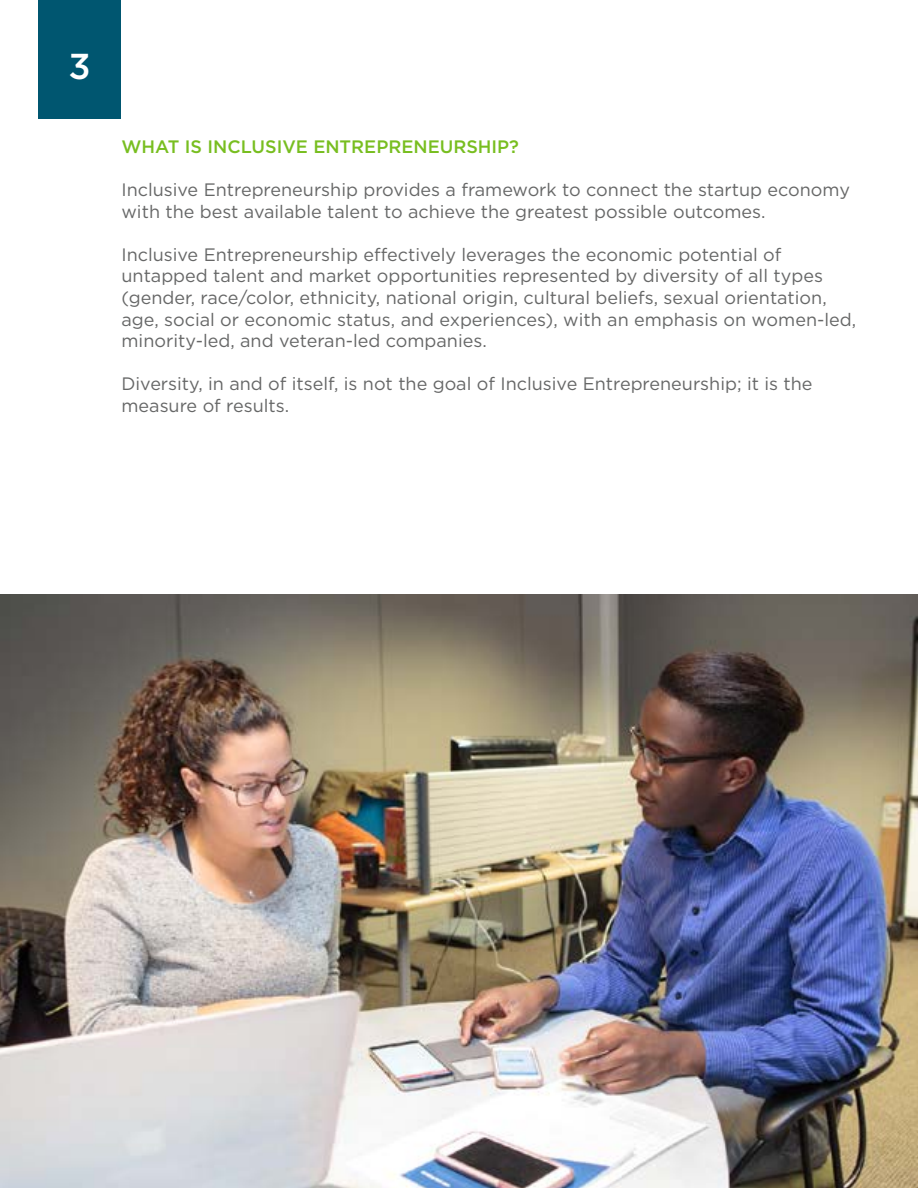
<style>
.page{position:relative;width:918px;height:1188px;background:#fff}
.page>*{position:absolute;margin:0;border:0;box-sizing:border-box;transform-origin:0 0}
.t1{font:500 36px "Gotham";color:#fff}
.t2{font:18px/21.6px "Gotham";color:#666767}
.t3{font:500 18px "Gotham";color:#78be20}
</style>
<div class="page">
<div style="left:38px;top:0;width:83px;height:118px;background:#005670"></div>
<img style="left:0;top:594px;width:918px;height:594px">
<h1 class="t1" style="left:68px;top:43px;width:24px">3</h1>
<p class="t3" style="left:122px;top:135px;width:399px">WHAT IS INCLUSIVE ENTREPRENEURSHIP?</p>
<p class="t2" style="left:122px;top:178px;width:730px">Inclusive Entrepreneurship provides a framework to connect the startup economy with the best available talent to achieve the greatest possible outcomes.</p>
<p class="t2" style="left:122px;top:243px;width:736px">Inclusive Entrepreneurship effectively leverages the economic potential of untapped talent and market opportunities represented by diversity of all types (gender, race/color, ethnicity, national origin, cultural beliefs, sexual orientation, age, social or economic status, and experiences), with an emphasis on women-led, minority-led, and veteran-led companies.</p>
<p class="t2" style="left:122px;top:373px;width:693px">Diversity, in and of itself, is not the goal of Inclusive Entrepreneurship; it is the measure of results.</p>
</div>
